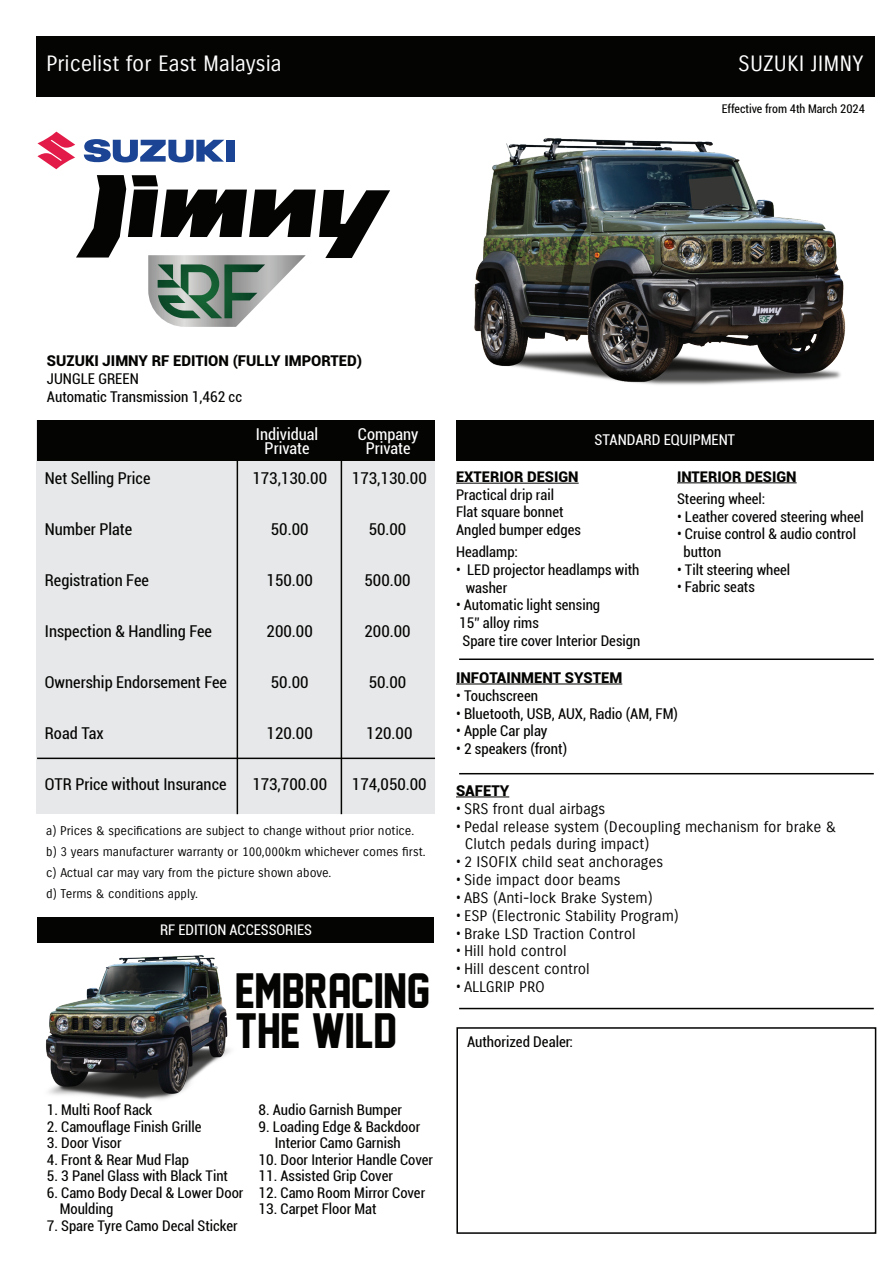
<style>
.page{position:relative;width:893px;height:1263px;background:#fff}
.page>*{position:absolute;margin:0;border:0;box-sizing:border-box;transform-origin:0 0}
.t1{font:45.3px/40.5px "Face Off M54";color:#040503}
.t2{font:21.6px "Suzuki PRO Regular";color:#fff}
.t3{font:condensed 16.35px "Roboto";color:#040503}
.t4{font:condensed 16.35px/14.9px "Roboto";color:#fff;text-align:center}
.t5{font:14.85px/17.9px "Suzuki PRO Regular";color:#040503}
.t6{font:condensed 14.85px/17.9px "Roboto";color:#040503}
.t7{font:900 14.85px "Roboto";color:#040503}
.t8{font:condensed 14.85px "Roboto";color:#fff}
.t9{font:condensed 14.7px/17.7px "Roboto";color:#040503}
.t10{font:900 14.7px "Roboto";color:#040503}
.t11{font:condensed 14.7px "Roboto";color:#fff}
.t12{font:12.3px/21px "Suzuki PRO Regular";color:#040503}
.t13{font:condensed 12px "Roboto";color:#040503}
.s1{font-family:"Roboto";font-stretch:condensed}
</style>
<div class="page">
<img style="left:36px;top:797px;width:468px;height:303px">
<svg style="left:37px;top:132px;width:38px;height:37px"></svg>
<div style="left:226px;top:140px;width:8px;height:22px;background:#1b4594"></div>
<svg style="left:84px;top:139px;width:140px;height:23px"></svg>
<div style="left:37px;top:421px;width:398px;height:393px;background:#e7e8e9"></div>
<div style="left:37px;top:420px;width:398px;height:40px;background:#040503"></div>
<hr style="left:237px;top:443px;width:1px;height:371px;background:#040503">
<hr style="left:37px;top:758px;width:398px;height:1px;background:#040503">
<hr style="left:341px;top:443px;width:1px;height:371px;background:#040503">
<hr style="left:456px;top:483px;width:123px;height:1px;background:#040503">
<hr style="left:456px;top:684px;width:166px;height:1px;background:#040503">
<hr style="left:456px;top:796px;width:53px;height:1px;background:#040503">
<hr style="left:677px;top:482px;width:120px;height:1px;background:#040503">
<hr style="left:459px;top:658px;width:415px;height:2px;background:#040503">
<hr style="left:459px;top:773px;width:415px;height:1px;background:#040503">
<hr style="left:459px;top:1008px;width:415px;height:1px;background:#040503">
<div style="left:456px;top:420px;width:418px;height:40px;background:#040503"></div>
<div style="left:456px;top:1027px;width:420px;height:207px;border:2px solid #040503"></div>
<div style="left:38px;top:918px;width:396px;height:25px;background:#040503"></div>
<div style="left:36px;top:36px;width:838px;height:60px;background:#040503"></div>
<img style="left:306px;top:36px;width:569px;height:349px">
<svg style="left:76px;top:175px;width:314px;height:152px"></svg>
<h2 class="t2" style="left:46px;top:51px;width:237px">Pricelist for East Malaysia</h2>
<h2 class="t2" style="left:738px;top:51px;width:127px">SUZUKI JIMNY</h2>
<p class="t13" style="left:722px;top:100px;width:145px">Effective from 4th March 2024</p>
<p class="t7" style="left:47px;top:350px;width:317px">SUZUKI JIMNY RF EDITION (FULLY IMPORTED)</p>
<p class="t6" style="left:47px;top:369px;width:197px">JUNGLE GREEN<br>Automatic Transmission 1,462 cc</p>
<p class="t3" style="left:45px;top:467px;width:107px">Net Selling Price</p>
<p class="t3" style="left:45px;top:518px;width:89px">Number Plate</p>
<p class="t3" style="left:45px;top:569px;width:106px">Registration Fee</p>
<p class="t3" style="left:45px;top:620px;width:169px">Inspection &amp; Handling Fee</p>
<p class="t3" style="left:45px;top:671px;width:184px">Ownership Endorsement Fee</p>
<p class="t3" style="left:45px;top:722px;width:60px">Road Tax</p>
<p class="t3" style="left:45px;top:773px;width:183px">OTR Price without Insurance</p>
<p class="t4" style="left:256px;top:426px;width:64px">Individual<br>Private</p>
<p class="t4" style="left:358px;top:426px;width:62px">Company<br>Private</p>
<p class="t3" style="left:252px;top:467px;width:76px">173,130.00</p>
<p class="t3" style="left:271px;top:518px;width:39px">50.00</p>
<p class="t3" style="left:267px;top:569px;width:48px">150.00</p>
<p class="t3" style="left:267px;top:620px;width:48px">200.00</p>
<p class="t3" style="left:271px;top:671px;width:39px">50.00</p>
<p class="t3" style="left:267px;top:722px;width:48px">120.00</p>
<p class="t3" style="left:252px;top:773px;width:76px">173,700.00</p>
<p class="t3" style="left:352px;top:467px;width:76px">173,130.00</p>
<p class="t3" style="left:369px;top:518px;width:39px">50.00</p>
<p class="t3" style="left:364px;top:569px;width:48px">500.00</p>
<p class="t3" style="left:364px;top:620px;width:48px">200.00</p>
<p class="t3" style="left:369px;top:671px;width:39px">50.00</p>
<p class="t3" style="left:366px;top:722px;width:48px">120.00</p>
<p class="t3" style="left:352px;top:773px;width:76px">174,050.00</p>
<p class="t12" style="left:46px;top:820px;width:381px">a) Prices &amp; specifications are subject to change without prior notice. b) 3 years manufacturer warranty or 100,000km whichever comes first. c) Actual car may vary from the picture shown above.<br>d) Terms &amp; conditions apply.</p>
<p class="t11" style="left:160px;top:919px;width:153px">RF EDITION ACCESSORIES</p>
<h1 class="t1" style="left:235px;top:972px;width:196px">EMBRACING<br>THE WILD</h1>
<p class="t9" style="left:47px;top:1100px;width:107px">1. Multi Roof Rack</p>
<p class="t9" style="left:47px;top:1117px;width:156px">2. Camouflage Finish Grille</p>
<p class="t9" style="left:47px;top:1133px;width:76px">3. Door Visor</p>
<p class="t9" style="left:47px;top:1150px;width:144px">4. Front &amp; Rear Mud Flap</p>
<p class="t9" style="left:47px;top:1166px;width:183px">5. 3 Panel Glass with Black Tint</p>
<p class="t9" style="left:60px;top:1184px;width:185px;line-height:16.5px;text-indent:-13px">6. Camo Body Decal &amp; Lower Door<br>Moulding</p>
<p class="t9" style="left:47px;top:1216px;width:192px">7. Spare Tyre Camo Decal Sticker</p>
<p class="t9" style="left:258px;top:1101px;width:145px">8. Audio Garnish Bumper</p>
<p class="t9" style="left:258px;top:1118px;width:163px;line-height:16.5px;text-align:center">9. Loading Edge &amp; Backdoor<br>Interior Camo Garnish</p>
<p class="t9" style="left:258px;top:1150px;width:176px">10. Door Interior Handle Cover</p>
<p class="t9" style="left:258px;top:1167px;width:136px">11. Assisted Grip Cover</p>
<p class="t9" style="left:258px;top:1183px;width:168px">12. Camo Room Mirror Cover</p>
<p class="t9" style="left:258px;top:1200px;width:120px">13. Carpet Floor Mat</p>
<p class="t8" style="left:595px;top:429px;width:142px">STANDARD EQUIPMENT</p>
<p class="t10" style="left:677px;top:466px;width:121px">INTERIOR DESIGN</p>
<p class="t9" style="left:677px;top:489px;width:90px">Steering wheel:</p>
<p class="t9" style="left:677px;top:507px;width:188px">• Leather covered steering wheel</p>
<p class="t9" style="left:683px;top:525px;width:174px;text-indent:-6px">• Cruise control &amp; audio control button</p>
<p class="t9" style="left:677px;top:560px;width:115px">• Tilt steering wheel</p>
<p class="t9" style="left:677px;top:578px;width:79px">• Fabric seats</p>
<p class="t10" style="left:456px;top:466px;width:124px">EXTERIOR DESIGN</p>
<p class="t9" style="left:456px;top:485px;width:126px">Practical drip rail<br>Flat square bonnet<br>Angled bumper edges</p>
<p class="t9" style="left:456px;top:543px;width:64px">Headlamp:</p>
<p class="t9" style="left:466px;top:560px;width:175px;text-indent:-10px">• LED projector headlamps with washer</p>
<p class="t9" style="left:456px;top:596px;width:186px">• Automatic light sensing<br>15” alloy rims<br>Spare tire cover Interior Design</p>
<p class="t7" style="left:456px;top:667px;width:168px">INFOTAINMENT SYSTEM</p>
<p class="t6" style="left:456px;top:686px;width:84px">• Touchscreen</p>
<p class="t6" style="left:456px;top:704px;width:223px">• Bluetooth, USB, AUX, Radio (AM, FM)</p>
<p class="t6" style="left:456px;top:722px;width:93px">• Apple Car play</p>
<p class="t6" style="left:456px;top:739px;width:113px">• 2 speakers (front)</p>
<p class="t7" style="left:456px;top:780px;width:55px">SAFETY</p>
<p class="t5" style="left:456px;top:800px;width:151px"><span class="s1">•</span> SRS front dual airbags</p>
<p class="t5" style="left:465px;top:817px;width:373px;text-indent:-9px"><span class="s1">•</span> Pedal release system (Decoupling mechanism for brake &amp;<br>Clutch pedals during impact)</p>
<p class="t5" style="left:456px;top:853px;width:209px"><span class="s1">•</span> 2 ISOFIX child seat anchorages</p>
<p class="t5" style="left:456px;top:871px;width:166px"><span class="s1">•</span> Side impact door beams</p>
<p class="t5" style="left:456px;top:889px;width:198px"><span class="s1">•</span> ABS (Anti-lock Brake System)</p>
<p class="t5" style="left:456px;top:907px;width:224px"><span class="s1">•</span> ESP (Electronic Stability Program)</p>
<p class="t5" style="left:456px;top:924px;width:181px"><span class="s1">•</span> Brake LSD Traction Control</p>
<p class="t5" style="left:456px;top:942px;width:112px"><span class="s1">•</span> Hill hold control</p>
<p class="t5" style="left:456px;top:960px;width:135px"><span class="s1">•</span> Hill descent control</p>
<p class="t5" style="left:456px;top:978px;width:90px"><span class="s1">•</span> ALLGRIP PRO</p>
<p class="t6" style="left:467px;top:1033px;width:107px">Authorized Dealer:</p>
</div>
